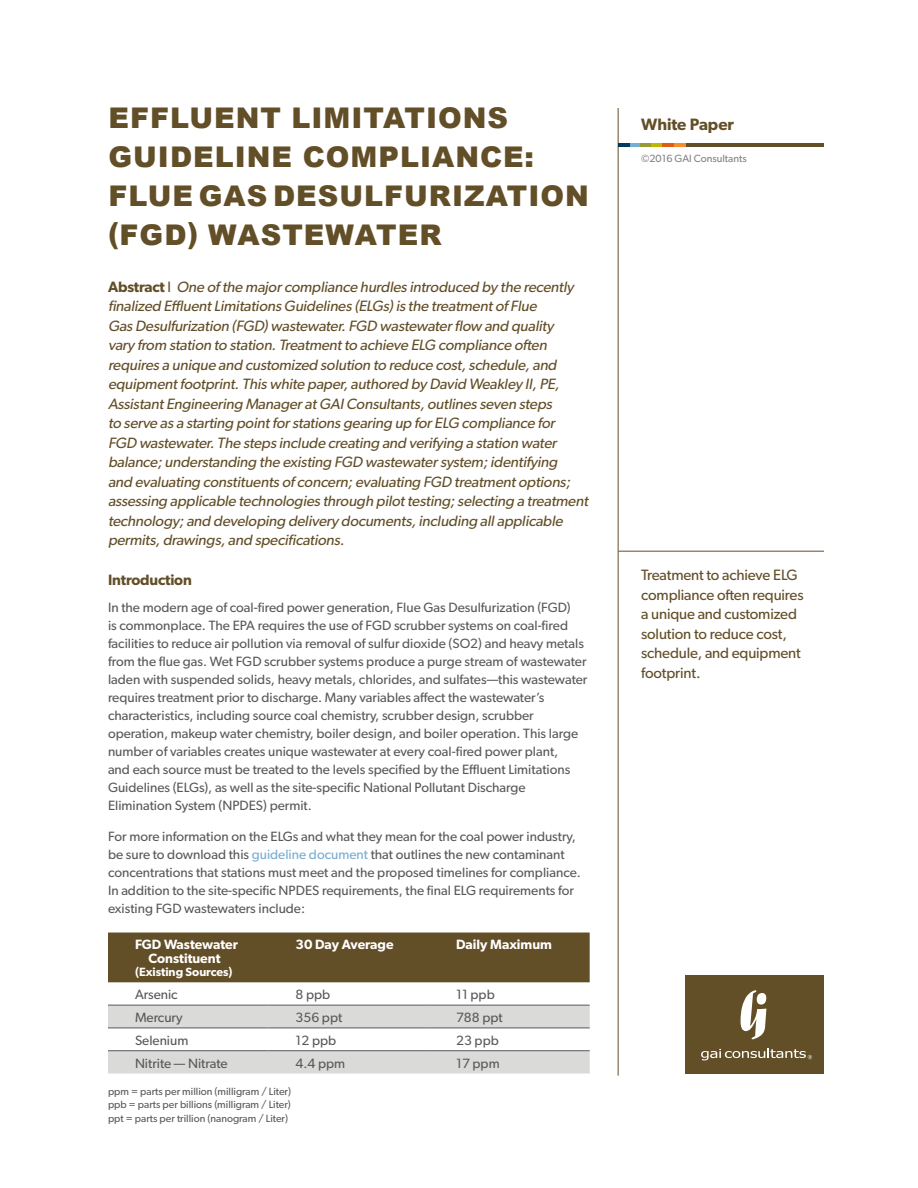
<style>
.page{position:relative;width:918px;height:1188px;background:#fff}
.page>*{position:absolute;margin:0;border:0;box-sizing:border-box;transform-origin:0 0}
.t1{font:900 28.5px/39px "Arial";letter-spacing:.035em;color:#624e27}
.t2{font:600 16.5px "Gibson";color:#624e27}
.WhitePaper_Abstract_4485{font:italic 15px/19.5px "Gibson";letter-spacing:-.01em;color:#624e27}
.WhitePaper_Abstract_4485-2{font:15px/19.5px "Gibson";letter-spacing:-.01em;color:#624e27}
.WP_Header_1{font:600 15px "Gibson";letter-spacing:-.01em;color:#624e27}
.WP_Subheader_1{font:13.5px/18px "Gibson";color:#58595b}
.Grey_Bullets{font:13.5px "Gibson";color:#58595b}
.Grey_Bullets-2{font:600 13.5px/13.5px "Gibson";color:#fff;text-align:center}
.Grey_Bullets-3{font:600 12px "Gibson";color:#fff}
.WP_Subheader_1-2{font:10.5px/13.5px "Gibson";color:#58595b;text-align:justify}
.t3{font:10.5px "Gibson";color:#808285}
.s1{font-weight:600;font-style:normal}
.s2{font-style:normal}
.s3{color:#78add3}
</style>
<div class="page">
<div style="left:108px;top:933px;width:482px;height:49px;background:#624e27"></div>
<svg style="left:108px;top:1006px;width:482px;height:68px"></svg>
<hr style="left:108px;top:1005px;width:161px;height:1px;background:#58595b">
<hr style="left:269px;top:1005px;width:160px;height:1px;background:#58595b">
<hr style="left:429px;top:1005px;width:161px;height:1px;background:#58595b">
<hr style="left:108px;top:1028px;width:161px;height:1px;background:#58595b">
<hr style="left:269px;top:1028px;width:160px;height:1px;background:#58595b">
<hr style="left:429px;top:1028px;width:161px;height:1px;background:#58595b">
<hr style="left:108px;top:1050px;width:161px;height:1px;background:#58595b">
<hr style="left:269px;top:1050px;width:160px;height:1px;background:#58595b">
<hr style="left:429px;top:1050px;width:161px;height:1px;background:#58595b">
<hr style="left:618px;top:108px;width:1px;height:968px;background:#624e27">
<hr style="left:619px;top:551px;width:205px;height:1px;background:#624e27">
<hr style="left:685px;top:144px;width:139px;height:3px;background:#624e27">
<svg style="left:619px;top:144px;width:66px;height:3px"></svg>
<div style="left:686px;top:976px;width:138px;height:98px;background:#624e27"></div>
<svg style="left:741px;top:990px;width:25px;height:49px"></svg>
<svg style="left:701px;top:1049px;width:111px;height:11px"></svg>
<p class="t1" style="left:108px;top:98px;width:483px">EFFLUENT LIMITATIONS<br>GUIDELINE COMPLIANCE:<br>FLUE GAS DESULFURIZATION (FGD) WASTEWATER</p>
<p class="WhitePaper_Abstract_4485" style="left:108px;top:277px;width:485px"><span class="s1">A b s t ra ct</span> <span class="s2">l</span> One of the majorcompliance hurdles introduced by the recently finalized EffluentLimitations Guidelines (ELGs)is the treatmentof Flue<br>Gas Desulfurization (FGD)wastewater.FGD wastewaterflow and quality<br>vary from station to station.Treatmentto achieve ELG compliance often requires a unique and customized solution to reduce cost,schedule,and equipmentfootprint.This white paper,authored by David Weakley II,PE, AssistantEngineering ManageratGAIConsultants,outlines seven steps<br>to serve as a starting pointforstations gearing up forELG compliance for FGD wastewater.The steps include creating and verifying a station water balance;understanding the existing FGD wastewatersystem;identifying and evaluating constituents of concern;evaluating FGD treatmentoptions; assessing applicable technologies through pilottesting;selecting a treatment technology;and developing delivery documents,including allapplicable permits,drawings,and specifications.</p>
<p class="WP_Header_1" style="left:108px;top:571px;width:85px">Introduction</p>
<p class="WP_Subheader_1" style="left:108px;top:598px;width:481px">In the modern age of coal-fired power generation, Flue Gas Desulfurization (FGD)<br>is commonplace. The EPA requires the use of FGD scrubber systems on coal-fired facilities to reduce air pollution via removal of sulfur dioxide (SO2) and heavy metals from the flue gas. Wet FGD scrubber systems produce a purge stream of wastewater laden with suspended solids, heavy metals, chlorides, and sulfates—this wastewater requires treatment prior to discharge. Many variables affect the wastewater’s characteristics, including source coal chemistry, scrubber design, scrubber operation, makeup water chemistry, boiler design, and boiler operation. This large number of variables creates unique wastewater at every coal-fired power plant,<br>and each source must be treated to the levels specified by the Effluent Limitations Guidelines (ELGs), as well as the site-specific National Pollutant Discharge Elimination System (NPDES) permit.</p>
<p class="WP_Subheader_1" style="left:108px;top:827px;width:474px">For more information on the ELGs and what they mean for the coal power industry, be sure to download this <span class="s3">guideline document</span> that outlines the new contaminant concentrations that stations must meet and the proposed timelines for compliance.<br>In addition to the site-specific NPDES requirements, the final ELG requirements for existing FGD wastewaters include:</p>
<p class="Grey_Bullets-2" style="left:135px;top:938px;width:104px">FGD Wastewater<br>Constituent</p>
<p class="Grey_Bullets-3" style="left:135px;top:965px;width:99px">(Existing Sources)</p>
<p class="Grey_Bullets-2" style="left:296px;top:938px;width:100px">30 Day Average</p>
<p class="Grey_Bullets-2" style="left:456px;top:938px;width:97px">Daily Maximum</p>
<p class="Grey_Bullets" style="left:135px;top:986px;width:44px">Arsenic</p>
<p class="Grey_Bullets" style="left:296px;top:986px;width:36px">8 ppb</p>
<p class="Grey_Bullets" style="left:456px;top:986px;width:40px">11 ppb</p>
<p class="Grey_Bullets" style="left:135px;top:1009px;width:49px">Mercury</p>
<p class="Grey_Bullets" style="left:296px;top:1009px;width:48px">356 ppt</p>
<p class="Grey_Bullets" style="left:456px;top:1009px;width:48px">788 ppt</p>
<p class="Grey_Bullets" style="left:135px;top:1032px;width:55px">Selenium</p>
<p class="Grey_Bullets" style="left:296px;top:1032px;width:42px">12 ppb</p>
<p class="Grey_Bullets" style="left:456px;top:1032px;width:44px">23 ppb</p>
<p class="Grey_Bullets" style="left:135px;top:1055px;width:94px">Nitrite — Nitrate</p>
<p class="Grey_Bullets" style="left:296px;top:1055px;width:51px">4.4 ppm</p>
<p class="Grey_Bullets" style="left:456px;top:1055px;width:45px">17 ppm</p>
<p class="WP_Subheader_1-2" style="left:108px;top:1084px;width:185px">ppm = parts per million (milligram / Liter) ppb = parts per billions (milligram / Liter) ppt = parts per trillion (nanogram / Liter)</p>
<p class="t2" style="left:641px;top:115px;width:94px">White Paper</p>
<p class="t3" style="left:641px;top:152px;width:107px">©2016 GAI Consultants</p>
<p class="WhitePaper_Abstract_4485-2" style="left:641px;top:565px;width:164px">Treatment to achieve ELG compliance often requires a unique and customized solution to reduce cost, schedule, and equipment footprint.</p>
</div>
